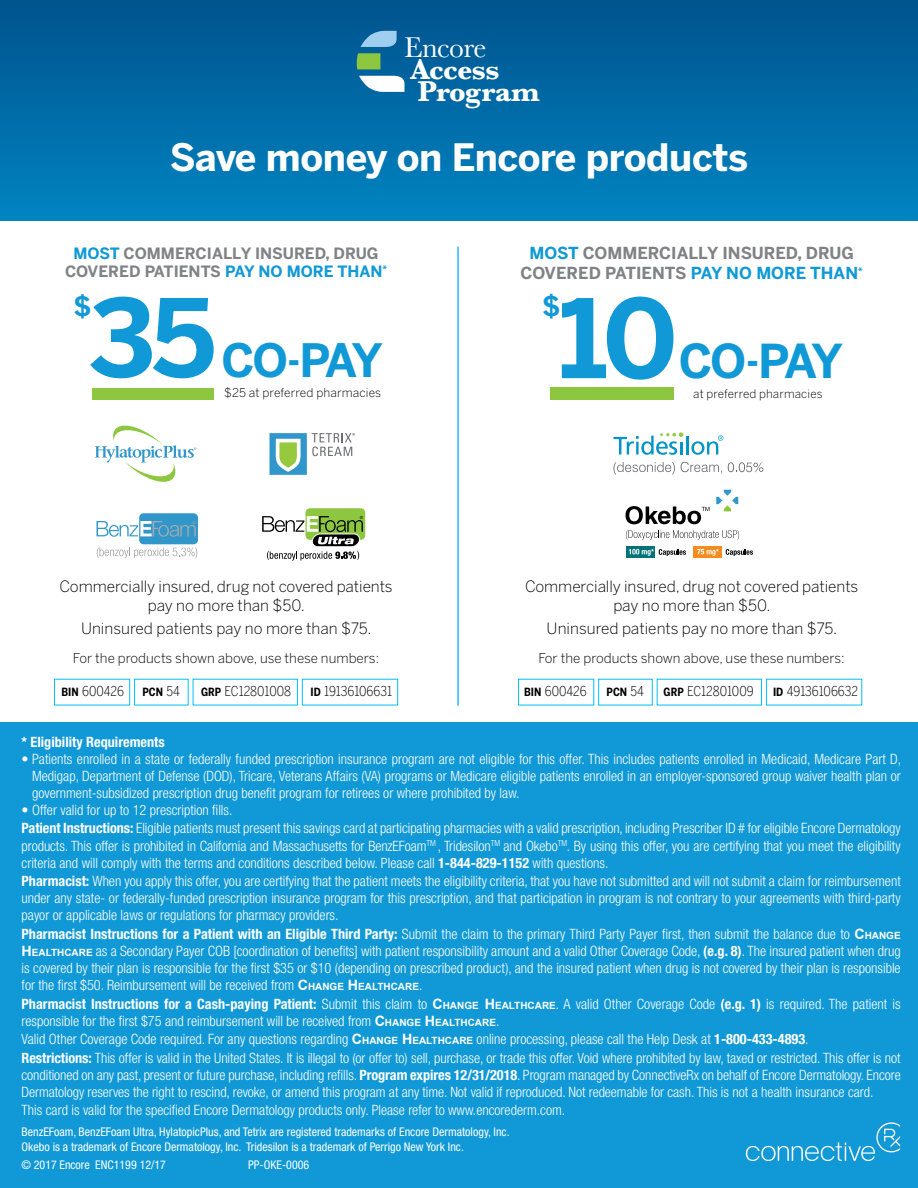
<style>
.page{position:relative;width:918px;height:1188px;background:#fff}
.page>*{position:absolute;margin:0;border:0;box-sizing:border-box;transform-origin:0 0}
.t1{font:700 108.3px "Benton Sans";color:#1099d6}
.t2{font:700 106.65px "Benton Sans";color:#1099d6}
.t3{font:700 46.35px "Benton Sans";color:#1099d6}
.t4{font:700 45.75px "Benton Sans";color:#1099d6}
.t5{font:700 37.5px "Benton Sans";letter-spacing:-.01em;color:#fff}
.t6{font:700 29.7px/22.2px "Baskerville";letter-spacing:-.02em;color:#fff}
.t7{font:29.7px "Baskerville";letter-spacing:-.02em;color:#fff}
.t8{font:700 27px "Benton Sans";color:#1099d6}
.t9{font:700 26.7px "Benton Sans";color:#1099d6}
.t10{font:700 16.5px/19.8px "Benton Sans";color:#808285;text-align:center}
.t11{font:300 15.45px/18.6px "Benton Sans";letter-spacing:-.005em;color:#000;text-align:center}
.t12{font:700 15.45px/18.6px "Benton Sans";color:#808285;text-align:center}
.t13{font:300 condensed 14.25px/17.1px "Helvetica Neue";color:#fff}
.t14{font:700 condensed 14.25px "Helvetica Neue";color:#fff}
.t15{font:300 13.5px "Benton Sans";color:#000}
.t16{font:300 13.5px "Benton Sans Cond";color:#000}
.t17{font:condensed 12px/14.4px "Helvetica Neue";color:#fff}
.t18{font:300 12px "Benton Sans";letter-spacing:.01em;color:#000}
.t19{font:300 11.7px "Benton Sans";letter-spacing:.01em;color:#000}
.t20{font:700 11.25px "Benton Sans Cond";color:#000}
.t21{font:7.5px "Benton Sans Cond";color:#fff}
.s1{color:#1099d6}
.s2{font-weight:700;font-size:11.25px}
.s3{font-weight:300;font-size:13.5px}
.s4{font-weight:700}
.s5{font-family:"Arial";font-weight:700;font-stretch:normal}
.s6{font-family:"Arial";font-weight:700;font-stretch:normal;font-size:10.05px}
</style>
<div class="page">
<div style="left:0;top:0;width:918px;height:220px;background:linear-gradient(to bottom,#00528d,#0084c1)"></div>
<div style="left:0;top:722px;width:918px;height:466px;background:#1099d6"></div>
<svg style="left:361px;top:31px;width:36px;height:16px"></svg>
<svg style="left:359px;top:76px;width:46px;height:16px"></svg>
<svg style="left:357px;top:53px;width:23px;height:16px"></svg>
<div style="left:550px;top:387px;width:124px;height:12px;background:#8dc63f"></div>
<div style="left:92px;top:388px;width:122px;height:11px;background:#8dc63f"></div>
<svg style="left:746px;top:1122px;width:154px;height:39px"></svg>
<svg style="left:626px;top:530px;width:113px;height:10px"></svg>
<svg style="left:626px;top:506px;width:83px;height:18px"></svg>
<svg style="left:716px;top:490px;width:22px;height:21px"></svg>
<div style="left:626px;top:546px;width:29px;height:12px;background:#007278"></div>
<svg style="left:629px;top:549px;width:57px;height:7px"></svg>
<div style="left:693px;top:546px;width:29px;height:12px;background:#f68b1f"></div>
<svg style="left:697px;top:549px;width:22px;height:7px"></svg>
<svg style="left:726px;top:549px;width:27px;height:7px"></svg>
<hr style="left:457px;top:247px;width:2px;height:459px;background:#00aeef">
<svg style="left:95px;top:426px;width:101px;height:56px"></svg>
<svg style="left:96px;top:513px;width:102px;height:45px"></svg>
<svg style="left:613px;top:462px;width:62px;height:13px"></svg>
<svg style="left:681px;top:462px;width:41px;height:12px"></svg>
<svg style="left:728px;top:462px;width:35px;height:10px"></svg>
<svg style="left:614px;top:432px;width:69px;height:23px"></svg>
<hr style="left:686px;top:436px;width:3px;height:18px;background:#0094c8">
<svg style="left:691px;top:435px;width:32px;height:20px"></svg>
<svg style="left:269px;top:433px;width:86px;height:42px"></svg>
<svg style="left:262px;top:508px;width:103px;height:53px"></svg>
<h3 class="t7" style="left:404px;top:28px;width:84px">Encore</h3>
<h3 class="t6" style="left:411px;top:58px;width:130px">Access<br>Program</h3>
<h3 class="t5" style="left:170px;top:135px;width:580px">Save money on Encore products</h3>
<p class="t12" style="left:65px;top:243px;width:324px"><span class="s1">MOST</span> COMMERCIALLY INSURED, DRUG<br>COVERED PATIENTS <span class="s1">PAY NO MORE THAN</span><sup>*</sup></p>
<h3 class="t9" style="left:74px;top:290px;width:20px">$</h3>
<h2 class="t2" style="left:89px;top:274px;width:129px">35</h2>
<h3 class="t4" style="left:221px;top:333px;width:163px">CO-PAY</h3>
<p class="t18" style="left:224px;top:386px;width:159px">$25 at preferred pharmacies</p>
<p class="t11" style="left:59px;top:577px;width:335px">Commercially insured, drug not covered patients pay no more than $50.</p>
<p class="t11" style="left:81px;top:618px;width:292px">Uninsured patients pay no more than $75.</p>
<p class="t15" style="left:73px;top:650px;width:308px">For the products shown above, use these numbers:</p>
<p class="t16" style="left:62px;top:683px;width:64px"><span class="s2">BIN</span> 600426</p>
<p class="t20" style="left:142px;top:685px;width:39px">PCN <span class="s3">54</span></p>
<p class="t16" style="left:201px;top:683px;width:92px"><span class="s2">GRP</span> EC12801008</p>
<p class="t16" style="left:310px;top:683px;width:83px"><span class="s2">ID</span> 19136106631</p>
<p class="t10" style="left:521px;top:243px;width:344px"><span class="s1">MOST</span> COMMERCIALLY INSURED, DRUG<br>COVERED PATIENTS <span class="s1">PAY NO MORE THAN</span><sup>*</sup></p>
<h3 class="t8" style="left:542px;top:290px;width:20px">$</h3>
<h1 class="t1" style="left:558px;top:274px;width:121px">10</h1>
<h3 class="t3" style="left:679px;top:334px;width:166px">CO-PAY</h3>
<p class="t19" style="left:693px;top:387px;width:131px">at preferred pharmacies</p>
<p class="t11" style="left:525px;top:577px;width:335px">Commercially insured, drug not covered patients pay no more than $50.</p>
<p class="t11" style="left:547px;top:618px;width:292px">Uninsured patients pay no more than $75.</p>
<p class="t15" style="left:538px;top:650px;width:308px">For the products shown above, use these numbers:</p>
<p class="t16" style="left:524px;top:683px;width:64px"><span class="s2">BIN</span> 600426</p>
<p class="t20" style="left:607px;top:685px;width:39px">PCN <span class="s3">54</span></p>
<p class="t16" style="left:664px;top:683px;width:92px"><span class="s2">GRP</span> EC12801009</p>
<p class="t16" style="left:773px;top:683px;width:87px"><span class="s2">ID</span> 49136106632</p>
<p class="t14" style="left:22px;top:733px;width:145px">* Eligibility Requirements</p>
<p class="t13" style="left:32px;top:750px;width:871px;text-align:justify;text-indent:-11px">• Patients enrolled in a state or federally funded prescription insurance program are not eligible for this offer. This includes patients enrolled in Medicaid, Medicare Part D, Medigap, Department of Defense (DOD), Tricare, Veterans Affairs (VA) programs or Medicare eligible patients enrolled in an employer-sponsored group waiver health plan or government-subsidized prescription drug benefit program for retirees or where prohibited by law.</p>
<p class="t13" style="left:22px;top:801px;width:881px;line-height:18.5px">• Offer valid for up to 12 prescription fills.<br><span class="s4">Patient Instructions:</span> Eligible patients must present this savings card at participating pharmacies with a valid prescription, including Prescriber ID # for eligible Encore Dermatology</p>
<p class="t13" style="left:22px;top:837px;width:881px">products. This offer is prohibited in California and Massachusetts for BenzEFoam<sup>TM</sup> , Tridesilon<sup>TM</sup> and Okebo<sup>TM</sup>. By using this offer, you are certifying that you meet the eligibility criteria and will comply with the terms and conditions described below. Please call <span class="s4">1-844-829-1152</span> with questions.</p>
<p class="t13" style="left:22px;top:872px;width:881px;text-align:justify"><span class="s4">Pharmacist:</span> When you apply this offer, you are certifying that the patient meets the eligibility criteria, that you have not submitted and will not submit a claim for reimbursement under any state- or federally-funded prescription insurance program for this prescription, and that participation in program is not contrary to your agreements with third-party payor or applicable laws or regulations for pharmacy providers.</p>
<p class="t13" style="left:22px;top:925px;width:881px;text-align:justify"><span class="s4">Pharmacist Instructions for a Patient with an Eligible Third Party:</span> Submit the claim to the primary Third Party Payer first, then submit the balance due to <span class="s5">C</span><span class="s6">HANGE </span><span class="s5">H</span> <span class="s6">EALTHCARE</span> as a Secondary Payer COB [coordination of benefits] with patient responsibility amount and a valid Other Coverage Code, <span class="s4">(e.g. 8)</span>. The insured patient when drug is covered by their plan is responsible for the first $35 or $10 (depending on prescribed product), and the insured patient when drug is not covered by their plan is responsible for the first $50. Reimbursement will be received from <span class="s5">C</span><span class="s6">HANGE</span> <span class="s5">H</span> <span class="s6">EALTHCARE</span>.</p>
<p class="t13" style="left:22px;top:995px;width:881px"><span class="s4">Pharmacist Instructions for a Cash-paying Patient:</span> Submit this claim to <span class="s5">C</span><span class="s6">HANGE</span> <span class="s5">H</span> <span class="s6">EALTHCARE</span>. A valid Other Coverage Code <span class="s4">(e.g. 1)</span> is required. The patient is responsible for the first $75 and reimbursement will be received from <span class="s5">C</span><span class="s6">HANGE</span> <span class="s5">H</span> <span class="s6">EALTHCARE</span>.</p>
<p class="t13" style="left:22px;top:1030px;width:880px;line-height:18.5px">Valid Other Coverage Code required. For any questions regarding <span class="s5">C</span><span class="s6">HANGE</span> <span class="s5">H</span> <span class="s6">EALTHCARE</span> online processing, please call the Help Desk at <span class="s4">1-800-433-4893</span>.<br><span class="s4">Restrictions:</span> This offer is valid in the United States. It is illegal to (or offer to) sell, purchase, or trade this offer. Void where prohibited by law, taxed or restricted. This offer is not</p>
<p class="t13" style="left:22px;top:1066px;width:881px">conditioned on any past, present or future purchase, including refills. <span class="s4">Program expires 12/31/2018</span>. Program managed by ConnectiveRx on behalf of Encore Dermatology. Encore<br>Dermatology reserves the right to rescind, revoke, or amend this program at any time. Not valid if reproduced. Not redeemable for cash. This is not a health insurance card.</p>
<p class="t13" style="left:22px;top:1101px;width:545px">This card is valid for the specified Encore Dermatology products only. Please refer to www.encorederm.com.</p>
<p class="t17" style="left:22px;top:1125px;width:489px">BenzEFoam, BenzEFoam Ultra, HylatopicPlus, and Tetrix are registered trademarks of Encore Dermatology, Inc.<br>Okebo is a trademark of Encore Dermatology, Inc. Tridesilon is a trademark of Perrigo New York Inc.</p>
<p class="t17" style="left:22px;top:1157px;width:146px">© 2017 Encore ENC1199 12/17</p>
<p class="t17" style="left:248px;top:1157px;width:63px">PP-OKE-0006</p>
<p class="t21" style="left:857px;top:1004px;width:50px">ENC0000 11/17</p>
</div>
